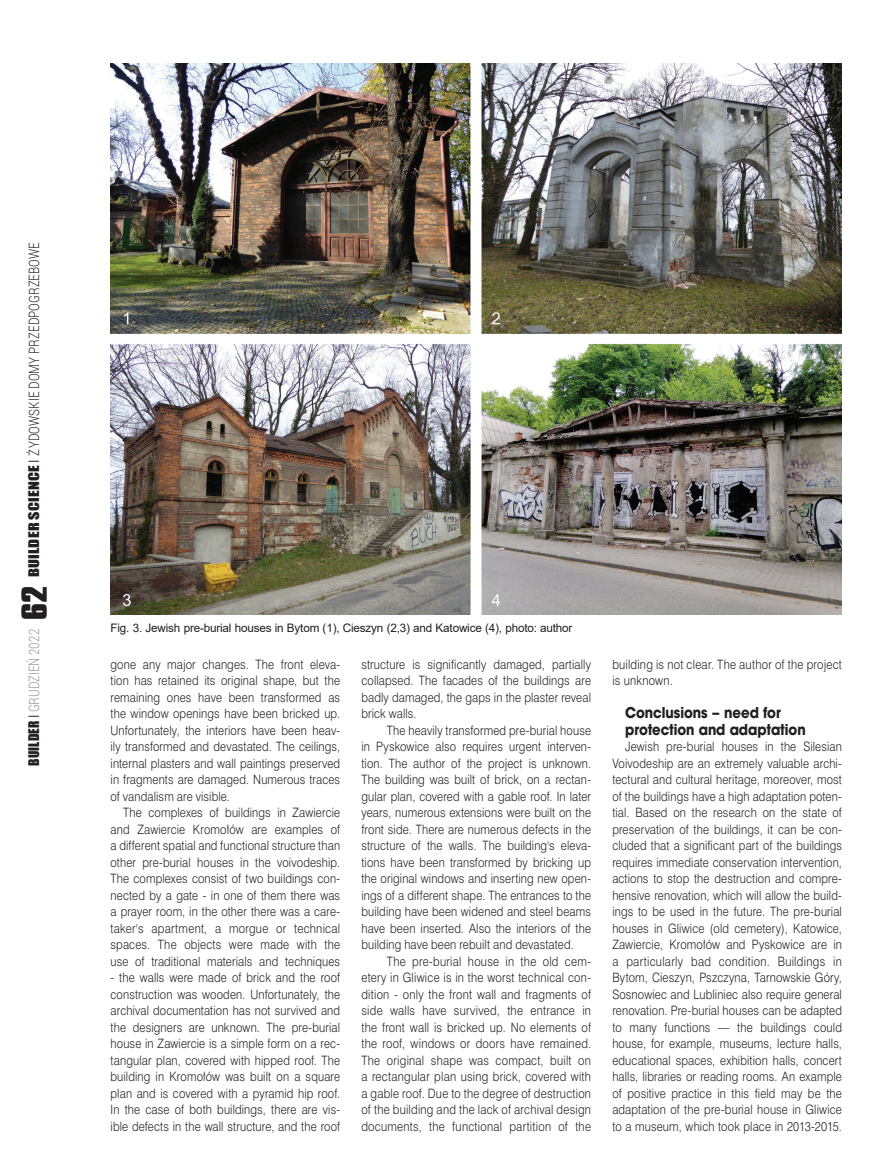
<style>
.page{position:relative;width:893px;height:1170px;background:#fff}
.page>*{position:absolute;margin:0;border:0;box-sizing:border-box;transform-origin:0 0}
.srodtytul{font:700 16.5px/16.5px "Avant Gar Got Itc TEE";color:#231f20;scale:.9 1}
.t1{font:300 14.25px "Roboto";letter-spacing:.01em;color:#231f20;scale:.8 1}
.t2{font:300 14.25px "Roboto";color:#939598;scale:.8 1}
.tekst_swiss{font:12px/16.5px "Swis 721 Lt PL";letter-spacing:.015em;color:#231f20;text-align:justify;scale:.88 1}
.Fot_podpis{font:11.7px "Arial";letter-spacing:-.015em;color:#231f20}
.s1{font-family:"Impact";font-weight:400;font-size:13.5px}
.s2{font-family:"Swis 721 Lt PL";font-weight:400;font-size:13.5px}
.s3{font-family:"Impact";font-weight:400;font-size:13.5px;color:#231f20}
.s4{font-family:"Swis 721 Lt PL";font-weight:400;font-size:13.5px;color:#231f20}
.s5{font-family:"Compacta PL";font-weight:700;font-size:30px;color:#231f20}
</style>
<div class="page">
<img style="left:111px;top:64px;width:731px;height:550px">
<p class="t1" style="left:24px;top:577px;width:420px;rotate:-90deg"><span class="s1">BUILDER SCIENCE</span> <span class="s2">I</span> ŻYDOWSKIE DOMY PRZEDPOGRZEBOWE</p>
<p class="t2" style="left:24px;top:765px;width:226px;rotate:-90deg"><span class="s3">BUILDER</span> <span class="s4">I</span> GRUDZIEŃ 2022 <span class="s5">62</span></p>
<p class="Fot_podpis" style="left:111px;top:620px;width:463px">Fig. 3. Jewish pre-burial houses in Bytom (1), Cieszyn (2,3) and Katowice (4), photo: author</p>
<p class="tekst_swiss" style="left:111px;top:655px;width:262px">gone any major changes. The front eleva&shy;tion has retained its original shape, but the remaining ones have been transformed as the window openings have been bricked up.<br>Unfortunately, the interiors have been heav&shy;ily transformed and devastated. The ceilings, internal plasters and wall paintings preserved in fragments are damaged. Numerous traces of vandalism are visible.</p>
<p class="tekst_swiss" style="left:111px;top:804px;width:262px;text-indent:13px">The complexes of buildings in Zawiercie and Zawiercie Kromołów are examples of a different spatial and functional structure than other pre-burial houses in the voivodeship.<br>The complexes consist of two buildings con&shy;nected by a gate - in one of them there was a prayer room, in the other there was a care&shy;taker's apartment, a morgue or technical spaces. The objects were made with the use of traditional materials and techniques</p>
<p class="tekst_swiss" style="left:111px;top:969px;width:262px">- the walls were made of brick and the roof construction was wooden. Unfortunately, the archival documentation has not survived and the designers are unknown. The pre-burial house in Zawiercie is a simple form on a rec&shy;tangular plan, covered with hipped roof. The building in Kromołów was built on a square plan and is covered with a pyramid hip roof.<br>In the case of both buildings, there are vis&shy;ible defects in the wall structure, and the roof</p>
<p class="tekst_swiss" style="left:361px;top:655px;width:262px">structure is significantly damaged, partially collapsed. The facades of the buildings are badly damaged, the gaps in the plaster reveal brick walls.</p>
<p class="tekst_swiss" style="left:361px;top:721px;width:262px;text-indent:26px">The heavily transformed pre-burial house in Pyskowice also requires urgent interven&shy;tion. The author of the project is unknown.<br>The building was built of brick, on a rectan&shy;gular plan, covered with a gable roof. In later years, numerous extensions were built on the front side. There are numerous defects in the structure of the walls. The building's eleva&shy;tions have been transformed by bricking up the original windows and inserting new open&shy;ings of a different shape. The entrances to the building have been widened and steel beams have been inserted. Also the interiors of the building have been rebuilt and devastated.</p>
<p class="tekst_swiss" style="left:361px;top:952px;width:262px;text-indent:26px">The pre-burial house in the old cem&shy;etery in Gliwice is in the worst technical con&shy;dition - only the front wall and fragments of side walls have survived, the entrance in the front wall is bricked up. No elements of the roof, windows or doors have remained.<br>The original shape was compact, built on a rectangular plan using brick, covered with a gable roof. Due to the degree of destruction of the building and the lack of archival design documents, the functional partition of the</p>
<p class="tekst_swiss" style="left:612px;top:655px;width:262px">building is not clear. The author of the project is unknown.</p>
<p class="srodtytul" style="left:625px;top:704px;width:202px">Conclusions – need for protection and adaptation</p>
<p class="tekst_swiss" style="left:612px;top:738px;width:262px;text-indent:13px">Jewish pre-burial houses in the Silesian Voivodeship are an extremely valuable archi&shy;tectural and cultural heritage, moreover, most of the buildings have a high adaptation poten&shy;tial. Based on the research on the state of preservation of the buildings, it can be con&shy;cluded that a significant part of the buildings requires immediate conservation intervention, actions to stop the destruction and compre&shy;hensive renovation, which will allow the build&shy;ings to be used in the future. The pre-burial houses in Gliwice (old cemetery), Katowice, Zawiercie, Kromołów and Pyskowice are in a particularly bad condition. Buildings in Bytom, Cieszyn, Pszczyna, Tarnowskie Góry, Sosnowiec and Lubliniec also require general renovation. Pre-burial houses can be adapted to many functions — the buildings could house, for example, museums, lecture halls, educational spaces, exhibition halls, concert halls, libraries or reading rooms. An example of positive practice in this field may be the adaptation of the pre-burial house in Gliwice to a museum, which took place in 2013-2015.</p>
</div>
